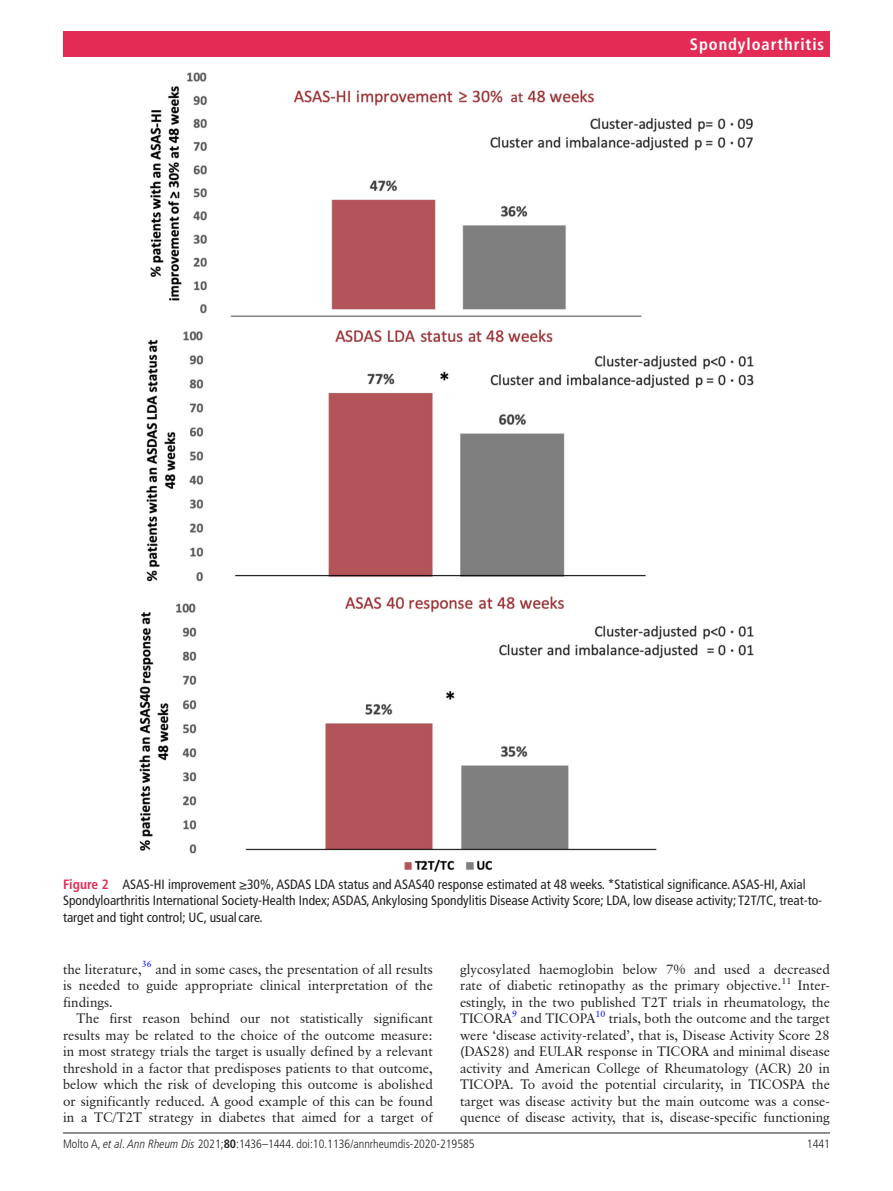
<style>
.page{position:relative;width:893px;height:1191px;background:#fff}
.page>*{position:absolute;margin:0;border:0;box-sizing:border-box;transform-origin:0 0}
.t1{font:700 condensed 16.5px "Frutiger LT Pro";letter-spacing:.055em;color:#fff}
.t2{font:13.5px/16.5px "Classical Garamond BT";color:#231f20;text-align:justify}
.t3{font:condensed 13.5px/16.5px "Frutiger LT Pro";color:#231f20}
.t4{font:300 condensed 12px "Frutiger LT Pro";color:#231f20}
.t5{font:9px "Classical Garamond BT";color:#00f}
.s1{font-weight:700;color:#e42b56}
.s2{font-style:italic}
.s3{font-weight:700}
</style>
<div class="page">
<hr style="left:63px;top:1132px;width:767px;height:1px;background:#231f20">
<div style="left:63px;top:31px;width:767px;height:25px;background:#e42b56"></div>
<img style="left:140px;top:72px;width:613px;height:800px">
<p class="t1" style="left:690px;top:34px;width:136px">Spondyloarthritis</p>
<p class="t3" style="left:63px;top:875px;width:761px"><span class="s1">Figure 2</span> ASAS-HI improvement ≥30%, ASDAS LDA status and ASAS40 response estimated at 48 weeks. *Statistical significance. ASAS-HI, Axial<br>Spondyloarthritis International Society-Health Index; ASDAS, Ankylosing Spondylitis Disease Activity Score; LDA, low disease activity; T2T/TC, treat-to&shy;target and tight control; UC, usualcare.</p>
<p class="t2" style="left:63px;top:960px;width:80px">the literature,</p>
<p class="t5" style="left:142px;top:958px;width:11px">36</p>
<p class="t2" style="left:63px;top:960px;width:371px;text-indent:92px">and in some cases, the presentation of all results is needed to guide appropriate clinical interpretation of the findings.</p>
<p class="t2" style="left:63px;top:1010px;width:371px;text-indent:14px">The first reason behind our not statistically significant results may be related to the choice of the outcome measure: in most strategy trials the target is usually defined by a relevant threshold in a factor that predisposes patients to that outcome, below which the risk of developing this outcome is abolished or significantly reduced. A good example of this can be found in a TC/T2T strategy in diabetes that aimed for a target of</p>
<p class="t2" style="left:460px;top:960px;width:371px">glycosylated haemoglobin below 7% and used a decreased rate of diabetic retinopathy as the primary objective.<sup>11</sup></p>
<p class="t2" style="left:460px;top:977px;width:371px;text-indent:338px">Inter&shy;estingly, in the two published T2T trials in rheumatology, the TICORA<sup>9</sup> and TICOPA<sup>10</sup> trials, both the outcome and the target were ‘disease activity-related’, that is, Disease Activity Score 28 (DAS28) and EULAR response in TICORA and minimal disease activity and American College of Rheumatology (ACR) 20 in TICOPA. To avoid the potential circularity, in TICOSPA the target was disease activity but the main outcome was a conse&shy;quence of disease activity, that is, disease-specific functioning</p>
<p class="t4" style="left:63px;top:1136px;width:413px">Molto A, <span class="s2">et al</span>. <span class="s2">Ann Rheum Dis</span> 2021;<span class="s3">80</span>:1436–1444. doi:10.1136/annrheumdis-2020-219585</p>
<p class="t4" style="left:807px;top:1136px;width:25px">1441</p>
</div>
